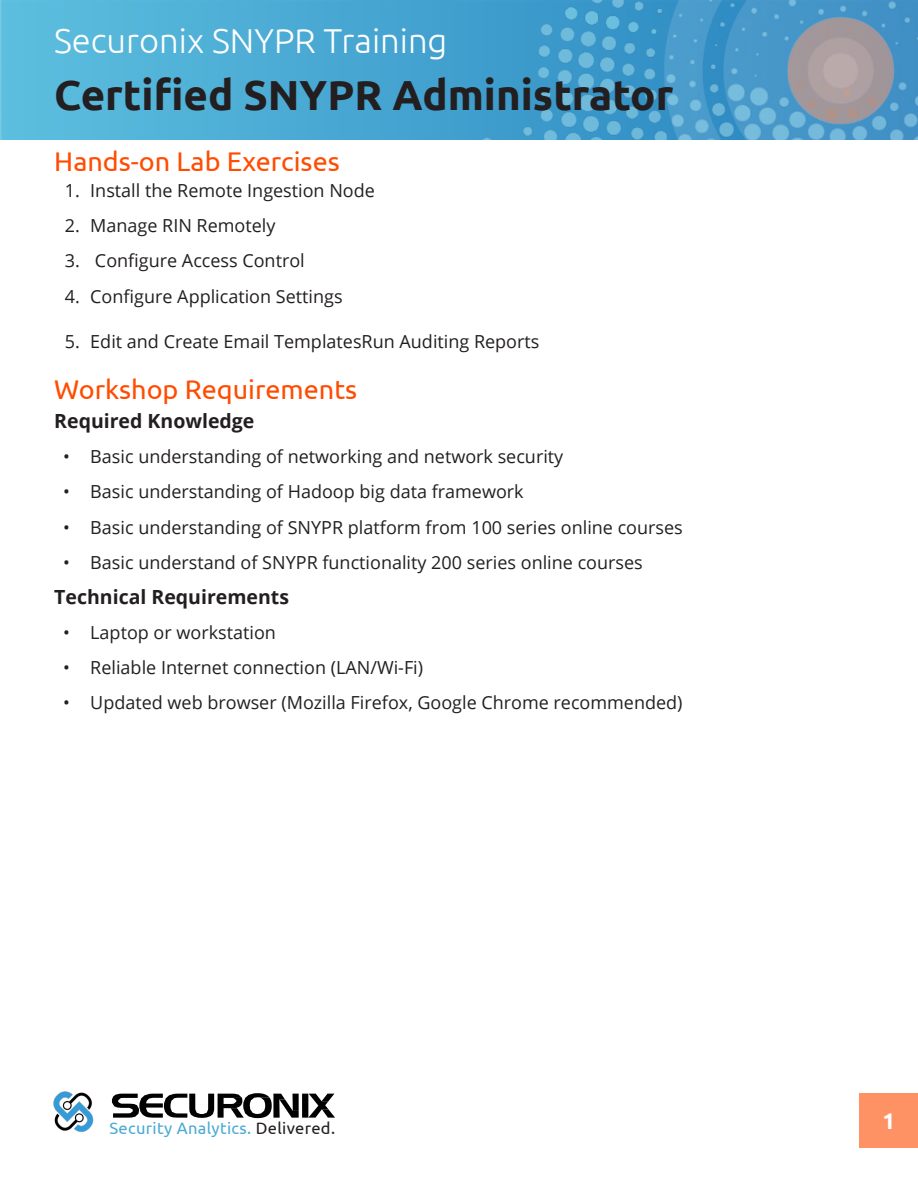
<style>
.page{position:relative;width:918px;height:1188px;background:#fff}
.page>*{position:absolute;margin:0;border:0;box-sizing:border-box;transform-origin:0 0}
.t1{font:700 42px "Ubuntu";color:#231f20}
.t2{font:300 34.5px "Ubuntu";color:#fff}
.Heading_1{font:27px "Ubuntu";color:#ff4c00}
.t3{font:700 22.5px "Ubuntu";color:#fff}
.t4{font:700 19.5px "Open Sans";color:#231f20}
.t5{font:18px "Open Sans";color:#231f20}
.t6{font:16.5px "Ubuntu";letter-spacing:.02em;color:#4aaad4}
.s1{color:#231f20}
</style>
<div class="page">
<img style="left:0;top:0;width:482px;height:140px">
<img style="left:482px;top:0;width:436px;height:140px">
<svg style="left:112px;top:1093px;width:223px;height:25px"></svg>
<img style="left:53px;top:1091px;width:41px;height:41px">
<div style="left:860px;top:1093px;width:58px;height:54px;background:#ff9264"></div>
<h2 class="t2" style="left:54px;top:20px;width:395px">Securonix SNYPR Training</h2>
<h1 class="t1" style="left:54px;top:70px;width:621px">Certified SNYPR Administrator</h1>
<p class="Heading_1" style="left:54px;top:145px;width:287px">Hands-on Lab Exercises</p>
<p class="t5" style="left:65px;top:178px;width:312px">1. Install the Remote Ingestion Node</p>
<p class="t5" style="left:65px;top:213px;width:212px">2. Manage RIN Remotely</p>
<p class="t5" style="left:65px;top:249px;width:242px">3. Configure Access Control</p>
<p class="t5" style="left:65px;top:284px;width:279px">4. Configure Application Settings</p>
<p class="t5" style="left:65px;top:330px;width:476px">5. Edit and Create Email TemplatesRun Auditing Reports</p>
<p class="Heading_1" style="left:54px;top:373px;width:305px">Workshop Requirements</p>
<p class="t4" style="left:54px;top:407px;width:202px">Required Knowledge</p>
<p class="t5" style="left:63px;top:444px;width:502px">• Basic understanding of networking and network security</p>
<p class="t5" style="left:63px;top:480px;width:462px">• Basic understanding of Hadoop big data framework</p>
<p class="t5" style="left:63px;top:515px;width:621px">• Basic understanding of SNYPR platform from 100 series online courses</p>
<p class="t5" style="left:63px;top:550px;width:581px">• Basic understand of SNYPR functionality 200 series online courses</p>
<p class="t4" style="left:54px;top:583px;width:236px">Technical Requirements</p>
<p class="t5" style="left:63px;top:620px;width:214px">• Laptop or workstation</p>
<p class="t5" style="left:63px;top:655px;width:361px">• Reliable Internet connection (LAN/Wi-Fi)</p>
<p class="t5" style="left:63px;top:690px;width:621px">• Updated web browser (Mozilla Firefox, Google Chrome recommended)</p>
<p class="t6" style="left:109px;top:1118px;width:227px">Security Analytics. <span class="s1">Delivered.</span></p>
<p class="t3" style="left:882px;top:1108px;width:14px">1</p>
</div>
